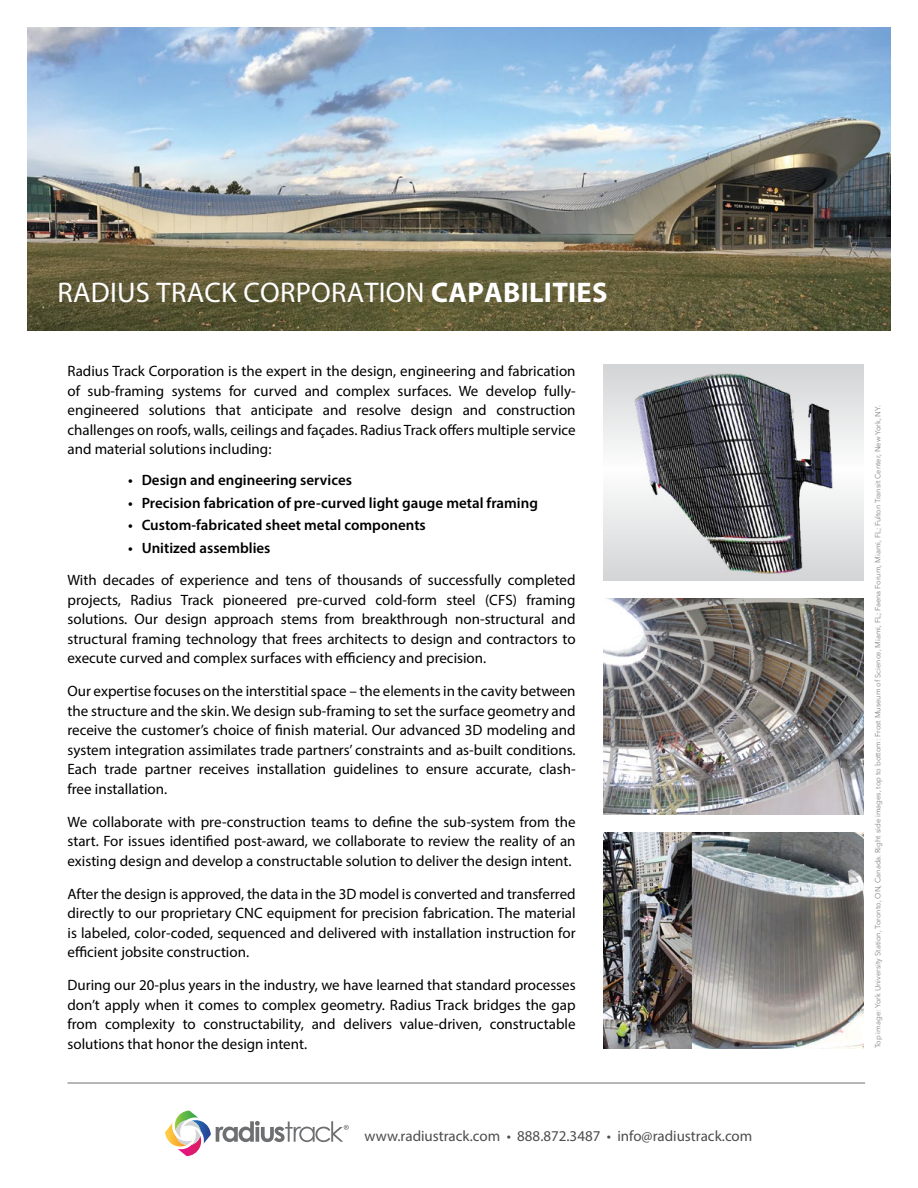
<style>
.page{position:relative;width:918px;height:1188px;background:#fff}
.page>*{position:absolute;margin:0;border:0;box-sizing:border-box;transform-origin:0 0}
.t1{font:28.5px "Myriad Pro";letter-spacing:.01em;color:#fff}
.t2{font:15px/19.5px "Myriad Pro";color:#000;text-align:justify}
.t3{font:600 15px "Myriad Pro";color:#000}
.t4{font:15px "Myriad Pro";color:#4d4d4f}
.t5{font:7.5px "Avenir Next LT Pro";color:#808285}
.s1{font-weight:700}
</style>
<div class="page">
<img style="left:27px;top:27px;width:864px;height:303px">
<img style="left:604px;top:614px;width:260px;height:201px">
<svg style="left:165px;top:1111px;width:184px;height:45px"></svg>
<img style="left:604px;top:833px;width:260px;height:216px">
<hr style="left:68px;top:1082px;width:797px;height:2px;background:#9d9fa2">
<img style="left:479px;top:326px;width:412px;height:288px">
<h1 class="t1" style="left:58px;top:275px;width:552px">RADIUS TRACK CORPORATION <span class="s1">CAPABILITIES</span></h1>
<p class="t2" style="left:68px;top:361px;width:510px">Radius Track Corporation is the expert in the design, engineering and fabrication of sub-framing systems for curved and complex surfaces. We develop fully&shy;engineered solutions that anticipate and resolve design and construction challenges on roofs, walls, ceilings and façades. Radius Track offers multiple service and material solutions including:</p>
<p class="t3" style="left:128px;top:471px;width:225px">• Design and engineering services</p>
<p class="t3" style="left:128px;top:493px;width:411px">• Precision fabrication of pre-curved light gauge metal framing</p>
<p class="t3" style="left:128px;top:516px;width:299px">• Custom-fabricated sheet metal components</p>
<p class="t3" style="left:128px;top:538px;width:144px">• Unitized assemblies</p>
<p class="t2" style="left:68px;top:570px;width:510px">With decades of experience and tens of thousands of successfully completed projects, Radius Track pioneered pre-curved cold-form steel (CFS) framing solutions. Our design approach stems from breakthrough non-structural and structural framing technology that frees architects to design and contractors to execute curved and complex surfaces with efficiency and precision.</p>
<p class="t2" style="left:68px;top:681px;width:510px">Our expertise focuses on the interstitial space – the elements in the cavity between the structure and the skin. We design sub-framing to set the surface geometry and receive the customer’s choice of finish material. Our advanced 3D modeling and system integration assimilates trade partners’ constraints and as-built conditions.<br>Each trade partner receives installation guidelines to ensure accurate, clash&shy;free installation.</p>
<p class="t2" style="left:68px;top:812px;width:510px">We collaborate with pre-construction teams to define the sub-system from the start. For issues identified post-award, we collaborate to review the reality of an existing design and develop a constructable solution to deliver the design intent.</p>
<p class="t2" style="left:68px;top:884px;width:510px">After the design is approved, the data in the 3D model is converted and transferred directly to our proprietary CNC equipment for precision fabrication. The material is labeled, color-coded, sequenced and delivered with installation instruction for efficient jobsite construction.</p>
<p class="t2" style="left:68px;top:975px;width:510px">During our 20-plus years in the industry, we have learned that standard processes don’t apply when it comes to complex geometry. Radius Track bridges the gap from complexity to constructability, and delivers value-driven, constructable solutions that honor the design intent.</p>
<p class="t4" style="left:365px;top:1127px;width:389px">www.radiustrack.com • 888.872.3487 • info@radiustrack.com</p>
<p class="t5" style="left:873px;top:1048px;width:645px;rotate:-90deg">Top image: York University Station, Toronto, ON, Canada. Right side images, top to bottom: Frost Museum of Science, Miami, FL; Faena Forum, Miami, FL; Fulton Transit Center, New York, NY.</p>
</div>
